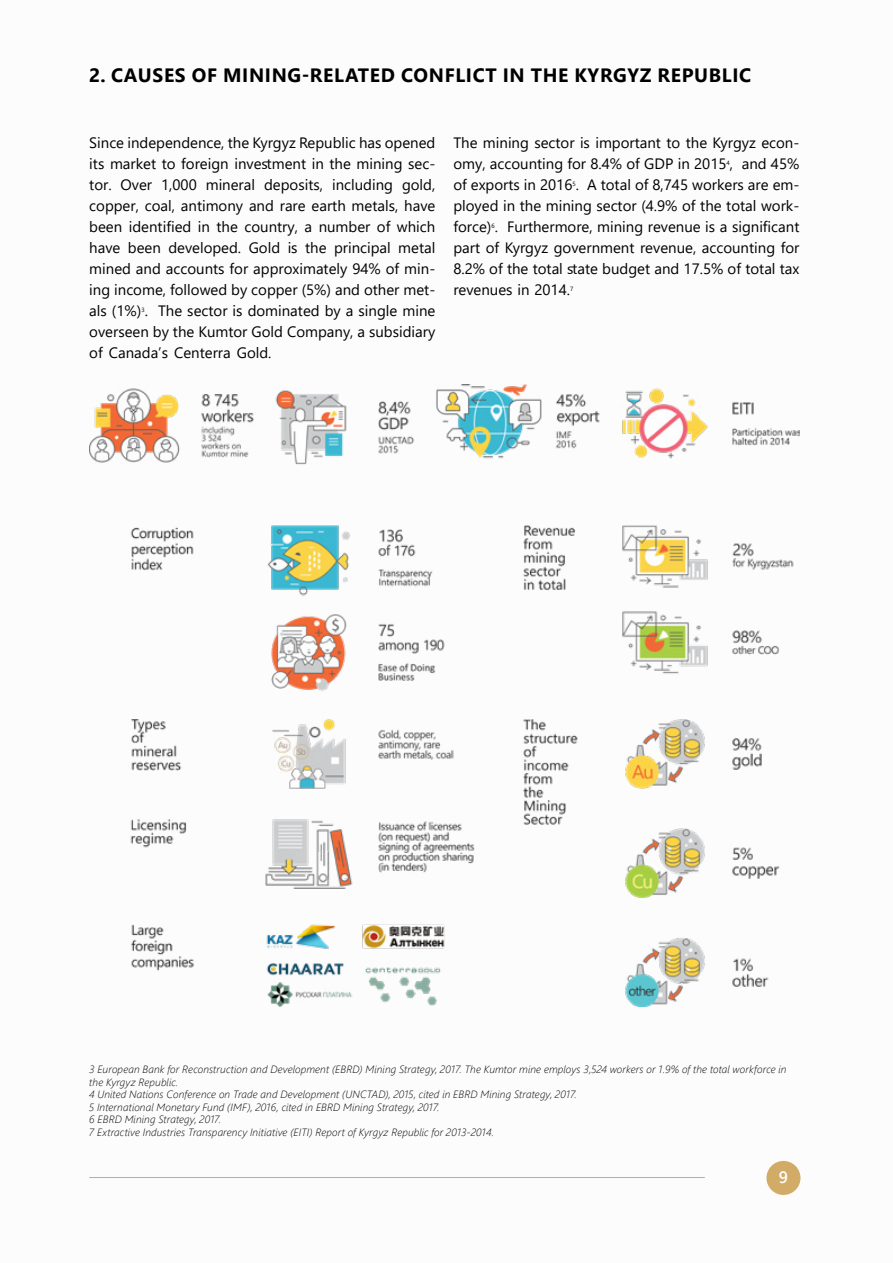
<style>
.page{position:relative;width:893px;height:1263px;background:#fff}
.page>*{position:absolute;margin:0;border:0;box-sizing:border-box;transform-origin:0 0}
.t1{font:700 19.35px "Segoe UI";letter-spacing:.035em;color:#000}
.t2{font:600 16.5px "Segoe UI";color:#fff}
.t3{font:15px/21px "Segoe UI";color:#000}
.t4{font:italic 300 10.5px/12.6px "Segoe UI";letter-spacing:.015em;color:#000}
.t5{font:6.15px "Segoe UI";color:#000}
</style>
<div class="page">
<img style="left:89px;top:384px;width:710px;height:623px">
<div style="left:766px;top:1161px;width:34px;height:34px;background:#d2ab67;border-radius:50%"></div>
<hr style="left:89px;top:1177px;width:616px;height:1px;background:#d2ab67">
<p class="t1" style="left:89px;top:57px;width:663px">2. CAUSES OF MINING-RELATED CONFLICT IN THE KYRGYZ REPUBLIC</p>
<p class="t3" style="left:89px;top:131px;width:348px;text-align:justify">Since independence, the Kyrgyz Republic has opened its market to foreign investment in the mining sec&shy;tor. Over 1,000 mineral deposits, including gold, copper, coal, antimony and rare earth metals, have been identified in the country, a number of which have been developed. Gold is the principal metal mined and accounts for approximately 94% of min&shy;ing income, followed by copper (5%) and other met&shy;als (1%) . The sector is dominated by a single mine</p>
<p class="t5" style="left:141px;top:304px;width:5px">3</p>
<p class="t3" style="left:89px;top:320px;width:348px">overseen by the Kumtor Gold Company, a subsidiary of Canada’s Centerra Gold.</p>
<p class="t3" style="left:453px;top:131px;width:348px">The mining sector is important to the Kyrgyz econ&shy;omy, accounting for 8.4% of GDP in 2015 , and 45%</p>
<p class="t5" style="left:727px;top:157px;width:5px">4</p>
<p class="t3" style="left:453px;top:173px;width:348px">of exports in 2016 . A total of 8,745 workers are em-</p>
<p class="t5" style="left:572px;top:178px;width:5px">5</p>
<p class="t3" style="left:453px;top:194px;width:348px">ployed in the mining sector (4.9% of the total work&shy;force) . Furthermore, mining revenue is a significant</p>
<p class="t5" style="left:491px;top:220px;width:5px">6</p>
<p class="t3" style="left:453px;top:236px;width:348px;text-align:justify">part of Kyrgyz government revenue, accounting for 8.2% of the total state budget and 17.5% of total tax revenues in 2014.</p>
<p class="t5" style="left:570px;top:283px;width:5px">7</p>
<p class="t4" style="left:89px;top:1062px;width:699px">3 European Bank for Reconstruction and Development (EBRD) Mining Strategy, 2017. The Kumtor mine employs 3,524 workers or 1.9% of the total workforce in the Kyrgyz Republic.<br>4 United Nations Conference on Trade and Development (UNCTAD), 2015, cited in EBRD Mining Strategy, 2017.<br>5 International Monetary Fund (IMF), 2016, cited in EBRD Mining Strategy, 2017.<br>6 EBRD Mining Strategy, 2017.<br>7 Extractive Industries Transparency Initiative (EITI) Report of Kyrgyz Republic for 2013-2014.</p>
<p class="t2" style="left:779px;top:1162px;width:11px">9</p>
</div>
